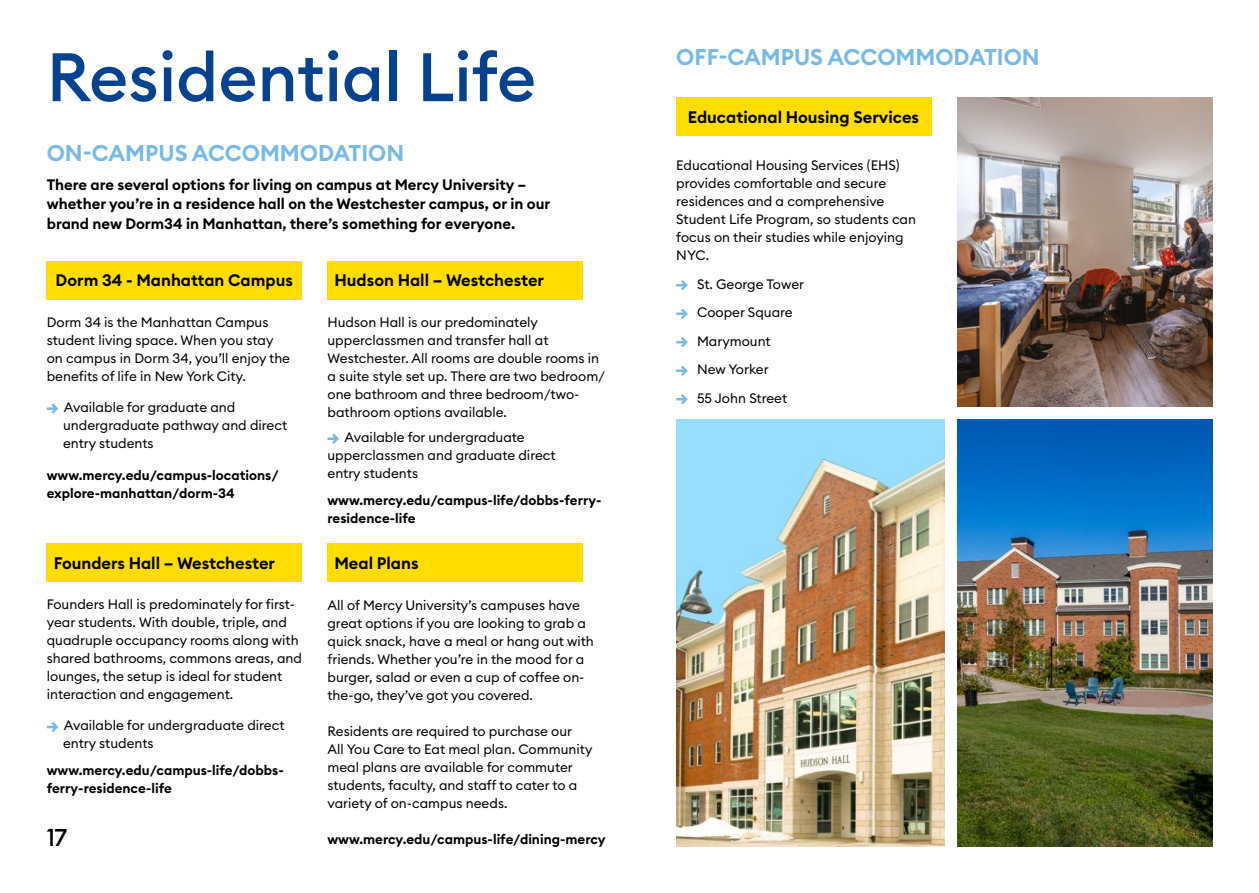
<style>
.page{position:relative;width:1259px;height:893px;background:#fff}
.page>*{position:absolute;margin:0;border:0;box-sizing:border-box;transform-origin:0 0}
.t1{font:500 67.5px "Euclid Circular B";color:#06428f}
.t2{font:500 24px "Euclid Circular B";color:#000}
.t3{font:600 22.5px "Euclid Circular B";color:#77bae7}
.t4{font:600 16.5px "Euclid Circular B";color:#000}
.t5{font:600 15px/19.5px "Euclid Circular B";color:#000}
.t6{font:13.5px/18px "Euclid Circular B";color:#000}
.t7{font:600 13.5px/18px "Euclid Circular B";color:#000}
.s1{color:#77bae7}
</style>
<div class="page">
<div style="left:327px;top:543px;width:256px;height:38px;background:#fd0"></div>
<div style="left:47px;top:543px;width:255px;height:38px;background:#fd0"></div>
<div style="left:327px;top:261px;width:256px;height:39px;background:#fd0"></div>
<div style="left:47px;top:261px;width:255px;height:39px;background:#fd0"></div>
<div style="left:676px;top:98px;width:255px;height:38px;background:#fd0"></div>
<img style="left:957px;top:98px;width:255px;height:308px">
<img style="left:676px;top:419px;width:268px;height:427px">
<img style="left:957px;top:419px;width:255px;height:427px">
<h1 class="t1" style="left:47px;top:34px;width:491px">Residential Life</h1>
<h3 class="t3" style="left:47px;top:139px;width:359px">ON-CAMPUS ACCOMMODATION</h3>
<p class="t5" style="left:47px;top:175px;width:505px">There are several options for living on campus at Mercy University – whether you’re in a residence hall on the Westchester campus, or in our brand new Dorm34 in Manhattan, there’s something for everyone.</p>
<p class="t4" style="left:56px;top:270px;width:239px">Dorm 34 - Manhattan Campus</p>
<p class="t6" style="left:47px;top:313px;width:245px">Dorm 34 is the Manhattan Campus student living space. When you stay on campus in Dorm 34, you’ll enjoy the benefits of life in New York City.</p>
<p class="t6" style="left:63px;top:398px;width:226px;text-indent:-16px"><span class="s1">→</span> Available for graduate and undergraduate pathway and direct entry students</p>
<p class="t7" style="left:47px;top:466px;width:234px">www.mercy.edu/campus-locations/ explore-manhattan/dorm-34</p>
<p class="t4" style="left:54px;top:552px;width:223px">Founders Hall – Westchester</p>
<p class="t6" style="left:47px;top:595px;width:257px">Founders Hall is predominately for first&shy;year students. With double, triple, and quadruple occupancy rooms along with shared bathrooms, commons areas, and lounges, the setup is ideal for student interaction and engagement.</p>
<p class="t6" style="left:63px;top:716px;width:223px;text-indent:-16px"><span class="s1">→</span> Available for undergraduate direct entry students</p>
<p class="t7" style="left:47px;top:762px;width:238px">www.mercy.edu/campus-life/dobbs&shy;ferry-residence-life</p>
<p class="t4" style="left:334px;top:270px;width:211px">Hudson Hall – Westchester</p>
<p class="t6" style="left:327px;top:313px;width:279px">Hudson Hall is our predominately upperclassmen and transfer hall at Westchester. All rooms are double rooms in a suite style set up. There are two bedroom/ one bathroom and three bedroom/two&shy;bathroom options available.</p>
<p class="t6" style="left:327px;top:428px;width:230px"><span class="s1">→</span> Available for undergraduate upperclassmen and graduate direct entry students</p>
<p class="t7" style="left:327px;top:491px;width:275px">www.mercy.edu/campus-life/dobbs-ferry&shy;residence-life</p>
<p class="t4" style="left:334px;top:552px;width:86px">Meal Plans</p>
<p class="t6" style="left:327px;top:596px;width:268px">All of Mercy University’s campuses have great options if you are looking to grab a quick snack, have a meal or hang out with friends. Whether you’re in the mood for a burger, salad or even a cup of coffee on&shy;the-go, they’ve got you covered.</p>
<p class="t6" style="left:327px;top:722px;width:266px">Residents are required to purchase our<br>All You Care to Eat meal plan. Community meal plans are available for commuter students, faculty, and staff to cater to a variety of on-campus needs.</p>
<h2 class="t2" style="left:47px;top:822px;width:22px">17</h2>
<p class="t7" style="left:327px;top:831px;width:280px">www.mercy.edu/campus-life/dining-mercy</p>
<h3 class="t3" style="left:676px;top:42px;width:365px">OFF-CAMPUS ACCOMMODATION</h3>
<p class="t4" style="left:688px;top:106px;width:233px">Educational Housing Services</p>
<p class="t6" style="left:676px;top:156px;width:241px">Educational Housing Services (EHS) provides comfortable and secure residences and a comprehensive<br>Student Life Program, so students can focus on their studies while enjoying<br>NYC.</p>
<p class="t6" style="left:676px;top:275px;width:129px"><span class="s1">→</span> St. George Tower</p>
<p class="t6" style="left:676px;top:303px;width:118px"><span class="s1">→</span> Cooper Square</p>
<p class="t6" style="left:676px;top:332px;width:96px"><span class="s1">→</span> Marymount</p>
<p class="t6" style="left:676px;top:360px;width:94px"><span class="s1">→</span> New Yorker</p>
<p class="t6" style="left:676px;top:389px;width:112px"><span class="s1">→</span> 55 John Street</p>
</div>
